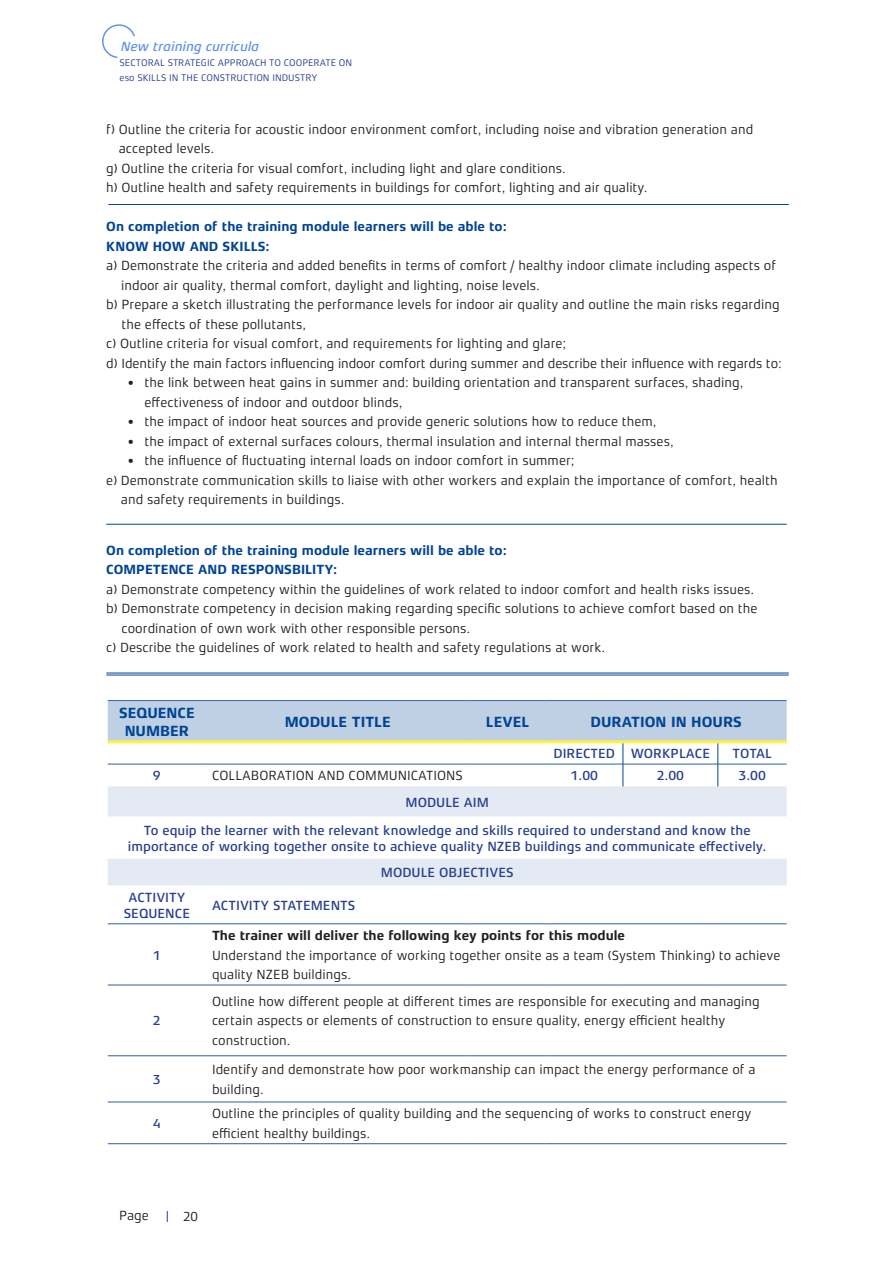
<style>
.page{position:relative;width:893px;height:1263px;background:#fff}
.page>*{position:absolute;margin:0;border:0;box-sizing:border-box;transform-origin:0 0}
.Fila_de_encabezado{font:700 15px/18px "Xenois Sans Pro";color:#004494;text-align:center}
.Texto_cajas{font:13.5px/19.5px "Xenois Sans Pro";color:#231f20}
.texto_tablas{font:13.5px/19.5px "Xenois Sans Pro";color:#231f20}
.Celdas_izquierda{font:500 13.5px/16.2px "Xenois Sans Pro";color:#253f8e;text-align:center}
.Texto_cajas-2{font:700 13.5px "Xenois Sans Pro";color:#004494}
.texto_tablas-2{font:700 13.5px "Xenois Sans Pro";color:#231f20}
.t1{font:italic 500 13.5px "Xenois Sans Pro";color:#5e94ed}
.celda_móduloss{font:500 13.5px "Xenois Sans Pro";color:#253f8e}
.t2{font:9.75px/15px "Xenois Sans Pro";color:#253f8e}
</style>
<div class="page">
<svg style="left:102px;top:24px;width:33px;height:34px"></svg>
<hr style="left:108px;top:204px;width:681px;height:1px;background:#004494">
<hr style="left:106px;top:524px;width:681px;height:1px;background:#004494">
<svg style="left:108px;top:786px;width:679px;height:99px;fill:#e3eaf3"></svg>
<hr style="left:108px;top:923px;width:98px;height:1px;background:#4073af">
<hr style="left:206px;top:923px;width:264px;height:1px;background:#4073af">
<hr style="left:470px;top:923px;width:76px;height:1px;background:#4073af">
<hr style="left:546px;top:923px;width:77px;height:1px;background:#4073af">
<hr style="left:623px;top:923px;width:95px;height:1px;background:#4073af">
<hr style="left:718px;top:923px;width:69px;height:1px;background:#4073af">
<hr style="left:108px;top:984px;width:98px;height:1px;background:#4073af">
<hr style="left:206px;top:984px;width:264px;height:1px;background:#4073af">
<hr style="left:470px;top:984px;width:76px;height:1px;background:#4073af">
<hr style="left:546px;top:984px;width:77px;height:1px;background:#4073af">
<hr style="left:623px;top:984px;width:95px;height:1px;background:#4073af">
<hr style="left:718px;top:984px;width:69px;height:1px;background:#4073af">
<hr style="left:108px;top:1055px;width:98px;height:1px;background:#4073af">
<hr style="left:206px;top:1055px;width:264px;height:1px;background:#4073af">
<hr style="left:470px;top:1055px;width:76px;height:1px;background:#4073af">
<hr style="left:546px;top:1055px;width:77px;height:1px;background:#4073af">
<hr style="left:623px;top:1055px;width:95px;height:1px;background:#4073af">
<hr style="left:718px;top:1055px;width:69px;height:1px;background:#4073af">
<hr style="left:108px;top:1101px;width:98px;height:1px;background:#4073af">
<hr style="left:206px;top:1101px;width:264px;height:1px;background:#4073af">
<hr style="left:470px;top:1101px;width:76px;height:1px;background:#4073af">
<hr style="left:546px;top:1101px;width:77px;height:1px;background:#4073af">
<hr style="left:623px;top:1101px;width:95px;height:1px;background:#4073af">
<hr style="left:718px;top:1101px;width:69px;height:1px;background:#4073af">
<hr style="left:108px;top:1143px;width:98px;height:1px;background:#4073af">
<hr style="left:206px;top:1143px;width:264px;height:1px;background:#4073af">
<hr style="left:470px;top:1143px;width:76px;height:1px;background:#4073af">
<hr style="left:546px;top:1143px;width:77px;height:1px;background:#4073af">
<hr style="left:623px;top:1143px;width:95px;height:1px;background:#4073af">
<hr style="left:718px;top:1143px;width:69px;height:1px;background:#4073af">
<svg style="left:108px;top:700px;width:679px;height:86px"></svg>
<hr style="left:106px;top:672px;width:683px;height:1px;background:#004494">
<hr style="left:106px;top:674px;width:683px;height:1px;background:#004494">
<p class="t1" style="left:121px;top:38px;width:140px">New training curricula</p>
<p class="t2" style="left:120px;top:56px;width:234px">SECTORAL STRATEGIC APPROACH TO COOPERATE ON eso SKILLS IN THE CONSTRUCTION INDUSTRY</p>
<p class="Texto_cajas" style="left:119px;top:119px;width:636px;text-indent:-12px">f) Outline the criteria for acoustic indoor environment comfort, including noise and vibration generation and accepted levels.</p>
<p class="Texto_cajas" style="left:106px;top:158px;width:461px">g) Outline the criteria for visual comfort, including light and glare conditions.</p>
<p class="Texto_cajas" style="left:106px;top:178px;width:543px">h) Outline health and safety requirements in buildings for comfort, lighting and air quality.</p>
<p class="Texto_cajas-2" style="left:106px;top:219px;width:402px">On completion of the training module learners will be able to:</p>
<p class="Texto_cajas-2" style="left:106px;top:238px;width:165px">KNOW HOW AND SKILLS:</p>
<p class="Texto_cajas" style="left:121px;top:256px;width:657px;text-indent:-15px">a) Demonstrate the criteria and added benefits in terms of comfort / healthy indoor climate including aspects of indoor air quality, thermal comfort, daylight and lighting, noise levels.</p>
<p class="Texto_cajas" style="left:122px;top:295px;width:660px;text-indent:-15px">b) Prepare a sketch illustrating the performance levels for indoor air quality and outline the main risks regarding the effects of these pollutants,</p>
<p class="Texto_cajas" style="left:106px;top:334px;width:461px">c) Outline criteria for visual comfort, and requirements for lighting and glare;</p>
<p class="Texto_cajas" style="left:106px;top:353px;width:677px">d) Identify the main factors influencing indoor comfort during summer and describe their influence with regards to:</p>
<p class="texto_tablas" style="left:145px;top:373px;width:600px;text-indent:-17px">• the link between heat gains in summer and: building orientation and transparent surfaces, shading, effectiveness of indoor and outdoor blinds,</p>
<p class="texto_tablas" style="left:128px;top:412px;width:531px">• the impact of indoor heat sources and provide generic solutions how to reduce them,</p>
<p class="texto_tablas" style="left:128px;top:431px;width:548px">• the impact of external surfaces colours, thermal insulation and internal thermal masses,</p>
<p class="texto_tablas" style="left:128px;top:451px;width:449px">• the influence of fluctuating internal loads on indoor comfort in summer;</p>
<p class="Texto_cajas" style="left:121px;top:470px;width:658px;text-indent:-15px">e) Demonstrate communication skills to liaise with other workers and explain the importance of comfort, health and safety requirements in buildings.</p>
<p class="Texto_cajas-2" style="left:106px;top:542px;width:402px">On completion of the training module learners will be able to:</p>
<p class="Texto_cajas-2" style="left:106px;top:562px;width:232px">COMPETENCE AND RESPONSBILITY:</p>
<p class="Texto_cajas" style="left:106px;top:579px;width:649px">a) Demonstrate competency within the guidelines of work related to indoor comfort and health risks issues.</p>
<p class="Texto_cajas" style="left:122px;top:599px;width:638px;text-indent:-15px">b) Demonstrate competency in decision making regarding specific solutions to achieve comfort based on the coordination of own work with other responsible persons.</p>
<p class="Texto_cajas" style="left:106px;top:638px;width:500px">c) Describe the guidelines of work related to health and safety regulations at work.</p>
<p class="Fila_de_encabezado" style="left:119px;top:704px;width:77px">SEQUENCE<br>NUMBER</p>
<p class="Fila_de_encabezado" style="left:285px;top:713px;width:107px">MODULE TITLE</p>
<p class="Fila_de_encabezado" style="left:486px;top:713px;width:45px">LEVEL</p>
<p class="Fila_de_encabezado" style="left:590px;top:713px;width:153px">DURATION IN HOURS</p>
<p class="Celdas_izquierda" style="left:553px;top:745px;width:63px">DIRECTED</p>
<p class="Celdas_izquierda" style="left:631px;top:745px;width:81px">WORKPLACE</p>
<p class="Celdas_izquierda" style="left:732px;top:745px;width:41px">TOTAL</p>
<p class="Celdas_izquierda" style="left:153px;top:768px;width:9px">9</p>
<p class="texto_tablas" style="left:212px;top:766px;width:252px">COLLABORATION AND COMMUNICATIONS</p>
<p class="Celdas_izquierda" style="left:571px;top:768px;width:29px">1.00</p>
<p class="Celdas_izquierda" style="left:657px;top:768px;width:29px">2.00</p>
<p class="Celdas_izquierda" style="left:739px;top:768px;width:29px">3.00</p>
<p class="Celdas_izquierda" style="left:405px;top:794px;width:85px">MODULE AIM</p>
<p class="Celdas_izquierda" style="left:128px;top:822px;width:640px">To equip the learner with the relevant knowledge and skills required to understand and know the importance of working together onsite to achieve quality NZEB buildings and communicate effectively.</p>
<p class="Celdas_izquierda" style="left:381px;top:864px;width:134px">MODULE OBJECTIVES</p>
<p class="Celdas_izquierda" style="left:124px;top:889px;width:68px">ACTIVITY<br>SEQUENCE</p>
<p class="celda_móduloss" style="left:212px;top:897px;width:145px">ACTIVITY STATEMENTS</p>
<p class="Celdas_izquierda" style="left:153px;top:947px;width:9px">1</p>
<p class="texto_tablas-2" style="left:212px;top:928px;width:414px">The trainer will deliver the following key points for this module</p>
<p class="texto_tablas" style="left:212px;top:945px;width:570px">Understand the importance of working together onsite as a team (System Thinking) to achieve quality NZEB buildings.</p>
<p class="Celdas_izquierda" style="left:153px;top:1013px;width:9px">2</p>
<p class="texto_tablas" style="left:212px;top:992px;width:549px">Outline how different people at different times are responsible for executing and managing certain aspects or elements of construction to ensure quality, energy efficient healthy construction.</p>
<p class="Celdas_izquierda" style="left:153px;top:1071px;width:9px">3</p>
<p class="texto_tablas" style="left:212px;top:1060px;width:545px">Identify and demonstrate how poor workmanship can impact the energy performance of a building.</p>
<p class="Celdas_izquierda" style="left:153px;top:1115px;width:9px">4</p>
<p class="texto_tablas" style="left:212px;top:1104px;width:541px">Outline the principles of quality building and the sequencing of works to construct energy efficient healthy buildings.</p>
<p class="texto_tablas" style="left:119px;top:1206px;width:31px">Page</p>
<p class="texto_tablas" style="left:183px;top:1206px;width:16px">20</p>
</div>
